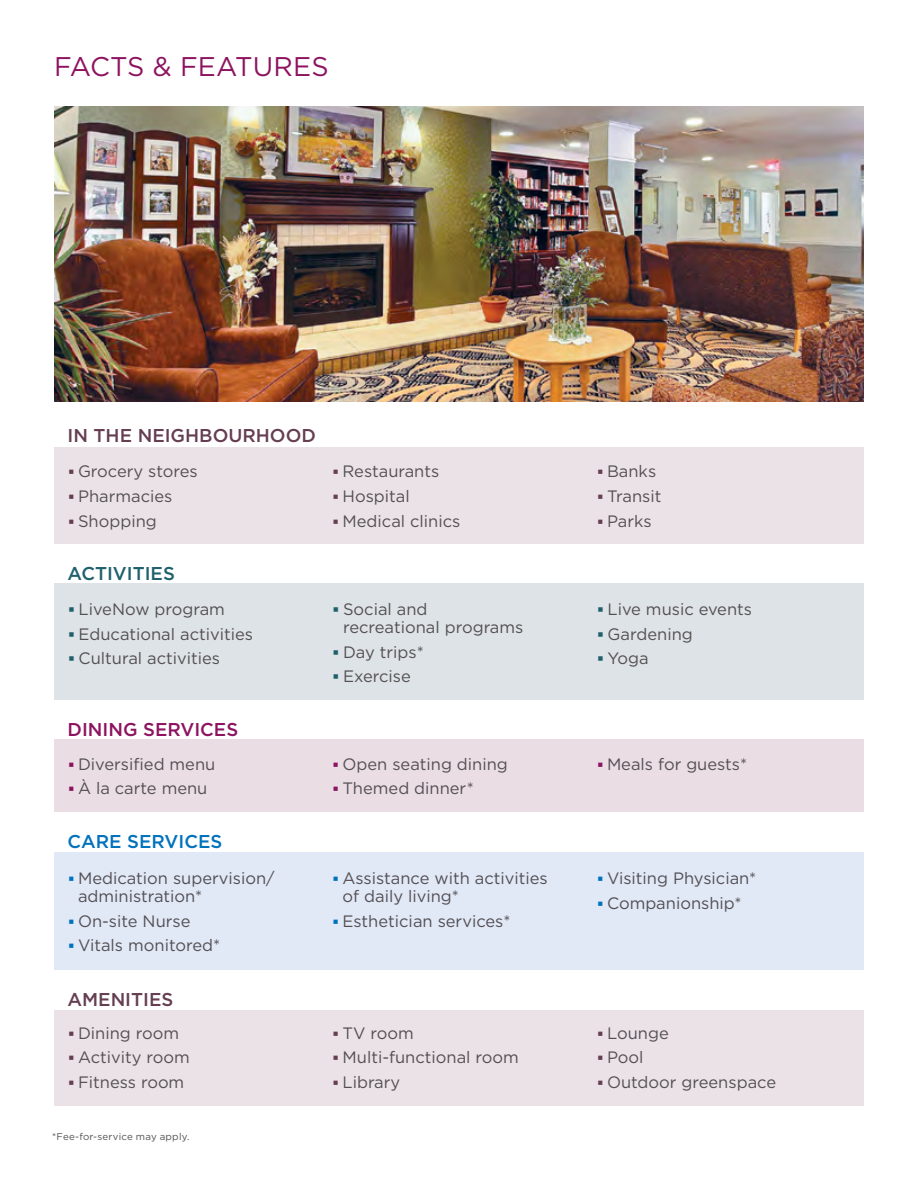
<style>
.page{position:relative;width:918px;height:1188px;background:#fff}
.page>*{position:absolute;margin:0;border:0;box-sizing:border-box;transform-origin:0 0}
.t1{font:27px "Gotham HTF";letter-spacing:.005em;color:#8d1360}
.t2{font:500 18.6px "Gotham HTF";color:#653e51}
.t3{font:500 18.6px "Gotham HTF";color:#8d1360}
.t4{font:500 18.6px "Gotham HTF";color:#0072bc}
.t5{font:500 18.6px "Gotham HTF";color:#1f606d}
.t6{font:16.5px "Gotham HTF";color:#534f53}
.t7{font:9.75px "Gotham HTF";letter-spacing:.025em;color:#534f53}
</style>
<div class="page">
<div style="left:54px;top:584px;width:810px;height:116px;background:#dde3e6"></div>
<div style="left:54px;top:852px;width:810px;height:118px;background:#e1e8f6"></div>
<div style="left:54px;top:1010px;width:810px;height:96px;background:#ebe2e7"></div>
<div style="left:54px;top:740px;width:810px;height:72px;background:#eadde4"></div>
<div style="left:54px;top:447px;width:810px;height:96px;background:#ebe2e7"></div>
<img style="left:54px;top:107px;width:810px;height:294px">
<h1 class="t1" style="left:54px;top:52px;width:276px">FACTS &amp; FEATURES</h1>
<h2 class="t2" style="left:68px;top:424px;width:250px">IN THE NEIGHBOURHOOD</h2>
<p class="t6" style="left:78px;top:462px;width:121px">Grocery stores</p>
<p class="t6" style="left:343px;top:462px;width:98px">Restaurants</p>
<p class="t6" style="left:607px;top:462px;width:51px">Banks</p>
<p class="t6" style="left:78px;top:487px;width:96px">Pharmacies</p>
<p class="t6" style="left:343px;top:487px;width:69px">Hospital</p>
<p class="t6" style="left:607px;top:487px;width:56px">Transit</p>
<p class="t6" style="left:78px;top:512px;width:80px">Shopping</p>
<p class="t6" style="left:343px;top:512px;width:119px">Medical clinics</p>
<p class="t6" style="left:607px;top:512px;width:46px">Parks</p>
<h2 class="t5" style="left:68px;top:562px;width:109px">ACTIVITIES</h2>
<p class="t6" style="left:79px;top:600px;width:148px">LiveNow program</p>
<p class="t6" style="left:343px;top:600px;width:86px">Social and</p>
<p class="t6" style="left:608px;top:600px;width:146px">Live music events</p>
<p class="t6" style="left:343px;top:618px;width:182px">recreational programs</p>
<p class="t6" style="left:79px;top:625px;width:176px">Educational activities</p>
<p class="t6" style="left:608px;top:625px;width:87px">Gardening</p>
<p class="t6" style="left:343px;top:643px;width:82px">Day trips*</p>
<p class="t6" style="left:79px;top:649px;width:143px">Cultural activities</p>
<p class="t6" style="left:608px;top:649px;width:43px">Yoga</p>
<p class="t6" style="left:343px;top:667px;width:69px">Exercise</p>
<h2 class="t3" style="left:68px;top:718px;width:172px">DINING SERVICES</h2>
<p class="t6" style="left:78px;top:755px;width:139px">Diversifed menu</p>
<p class="t6" style="left:343px;top:755px;width:167px">Open seating dining</p>
<p class="t6" style="left:607px;top:755px;width:142px">Meals for guests*</p>
<p class="t6" style="left:78px;top:779px;width:131px">À la carte menu</p>
<p class="t6" style="left:343px;top:779px;width:133px">Themed dinner*</p>
<h2 class="t4" style="left:68px;top:831px;width:156px">CARE SERVICES</h2>
<p class="t6" style="left:78px;top:869px;width:198px">Medication supervision/</p>
<p class="t6" style="left:343px;top:869px;width:207px">Assistance with activities</p>
<p class="t6" style="left:607px;top:869px;width:151px">Visiting Physician*</p>
<p class="t6" style="left:78px;top:887px;width:126px">administration*</p>
<p class="t6" style="left:343px;top:887px;width:118px">of daily living*</p>
<p class="t6" style="left:607px;top:894px;width:136px">Companionship*</p>
<p class="t6" style="left:78px;top:912px;width:114px">On-site Nurse</p>
<p class="t6" style="left:343px;top:912px;width:170px">Esthetician services*</p>
<p class="t6" style="left:78px;top:936px;width:144px">Vitals monitored*</p>
<h2 class="t2" style="left:68px;top:988px;width:107px">AMENITIES</h2>
<p class="t6" style="left:78px;top:1024px;width:103px">Dining room</p>
<p class="t6" style="left:343px;top:1024px;width:73px">TV room</p>
<p class="t6" style="left:607px;top:1024px;width:63px">Lounge</p>
<p class="t6" style="left:78px;top:1048px;width:113px">Activity room</p>
<p class="t6" style="left:343px;top:1048px;width:178px">Multi-functional room</p>
<p class="t6" style="left:607px;top:1048px;width:38px">Pool</p>
<p class="t6" style="left:78px;top:1073px;width:108px">Fitness room</p>
<p class="t6" style="left:343px;top:1073px;width:59px">Library</p>
<p class="t6" style="left:607px;top:1073px;width:171px">Outdoor greenspace</p>
<p class="t7" style="left:52px;top:1131px;width:139px">*Fee-for-service may apply.</p>
</div>
